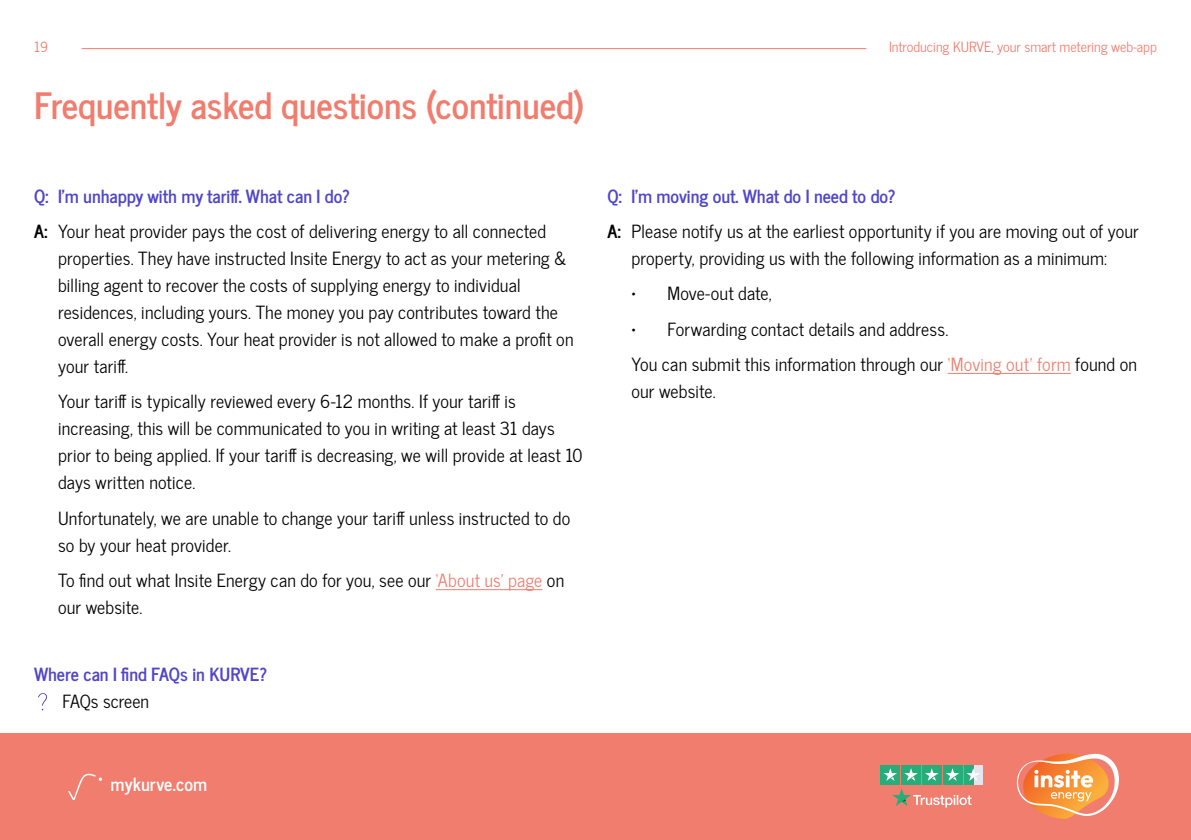
<style>
.page{position:relative;width:1191px;height:840px;background:#fff}
.page>*{position:absolute;margin:0;border:0;box-sizing:border-box;transform-origin:0 0}
.t1{font:700 36px "News Cycle";color:#f07d6e}
.t2{font:18px/27px "News Cycle";letter-spacing:.01em;color:#000}
.t3{font:700 18px "News Cycle";color:#5046c8}
.t4{font:700 18px "News Cycle";letter-spacing:.005em;color:#fff}
.t5{font:700 18px "News Cycle";color:#000}
.t6{font:14px "News Cycle";color:#f07d6e}
.s1{color:#f07d6e}
</style>
<div class="page">
<div style="left:0;top:732px;width:1191px;height:107px;background:#f07d6e"></div>
<svg style="left:1017px;top:753px;width:102px;height:65px"></svg>
<svg style="left:892px;top:788px;width:79px;height:19px"></svg>
<div style="left:973px;top:764px;width:9px;height:19px;background:#e5e3ed"></div>
<div style="left:963px;top:764px;width:10px;height:19px;background:#27ad7a"></div>
<div style="left:880px;top:764px;width:20px;height:19px;background:#27ad7a"></div>
<div style="left:901px;top:764px;width:19px;height:19px;background:#27ad7a"></div>
<div style="left:922px;top:764px;width:19px;height:19px;background:#27ad7a"></div>
<div style="left:943px;top:764px;width:19px;height:19px;background:#27ad7a"></div>
<svg style="left:884px;top:768px;width:13px;height:12px"></svg>
<svg style="left:904px;top:768px;width:13px;height:12px"></svg>
<svg style="left:925px;top:768px;width:13px;height:12px"></svg>
<svg style="left:946px;top:768px;width:13px;height:12px"></svg>
<svg style="left:966px;top:767px;width:13px;height:13px"></svg>
<svg style="left:68px;top:773px;width:34px;height:26px"></svg>
<hr style="left:82px;top:48px;width:784px;height:1px;background:#f07d6e">
<svg style="left:38px;top:693px;width:9px;height:17px"></svg>
<hr style="left:947px;top:373px;width:123px;height:1px;background:#f07d6e">
<hr style="left:436px;top:589px;width:106px;height:1px;background:#f07d6e">
<p class="t6" style="left:34px;top:34px;width:16px">19</p>
<p class="t6" style="left:889px;top:34px;width:269px">Introducing KURVE, your smart metering web-app</p>
<h1 class="t1" style="left:34px;top:74px;width:552px">Frequently asked questions (continued)</h1>
<p class="t3" style="left:34px;top:181px;width:317px">Q: I’m unhappy with my tariff. What can I do?</p>
<p class="t3" style="left:607px;top:181px;width:289px">Q: I’m moving out. What do I need to do?</p>
<p class="t5" style="left:34px;top:215px;width:15px">A:</p>
<p class="t2" style="left:58px;top:216px;width:517px">Your heat provider pays the cost of delivering energy to all connected properties. They have instructed Insite Energy to act as your metering &amp; billing agent to recover the costs of supplying energy to individual residences, including yours. The money you pay contributes toward the overall energy costs. Your heat provider is not allowed to make a profit on your tariff.</p>
<p class="t2" style="left:58px;top:387px;width:526px">Your tariff is typically reviewed every 6-12 months. If your tariff is increasing, this will be communicated to you in writing at least 31 days prior to being applied. If your tariff is decreasing, we will provide at least 10 days written notice.</p>
<p class="t2" style="left:58px;top:503px;width:514px">Unfortunately, we are unable to change your tariff unless instructed to do so by your heat provider.</p>
<p class="t2" style="left:58px;top:566px;width:507px">To find out what Insite Energy can do for you, see our <span class="s1">‘About us’ page</span> on our website.</p>
<p class="t5" style="left:607px;top:215px;width:15px">A:</p>
<p class="t2" style="left:631px;top:216px;width:509px">Please notify us at the earliest opportunity if you are moving out of your property, providing us with the following information as a minimum:</p>
<p class="t2" style="left:631px;top:279px;width:142px">• Move-out date,</p>
<p class="t2" style="left:631px;top:310px;width:507px;line-height:35.4px">• Forwarding contact details and address.<br>You can submit this information through our <span class="s1">‘Moving out’ form</span> found on</p>
<p class="t2" style="left:631px;top:377px;width:86px">our website.</p>
<p class="t3" style="left:34px;top:658px;width:235px">Where can I find FAQs in KURVE?</p>
<p class="t2" style="left:62px;top:686px;width:88px">FAQs screen</p>
<p class="t4" style="left:111px;top:768px;width:98px">mykurve.com</p>
</div>
